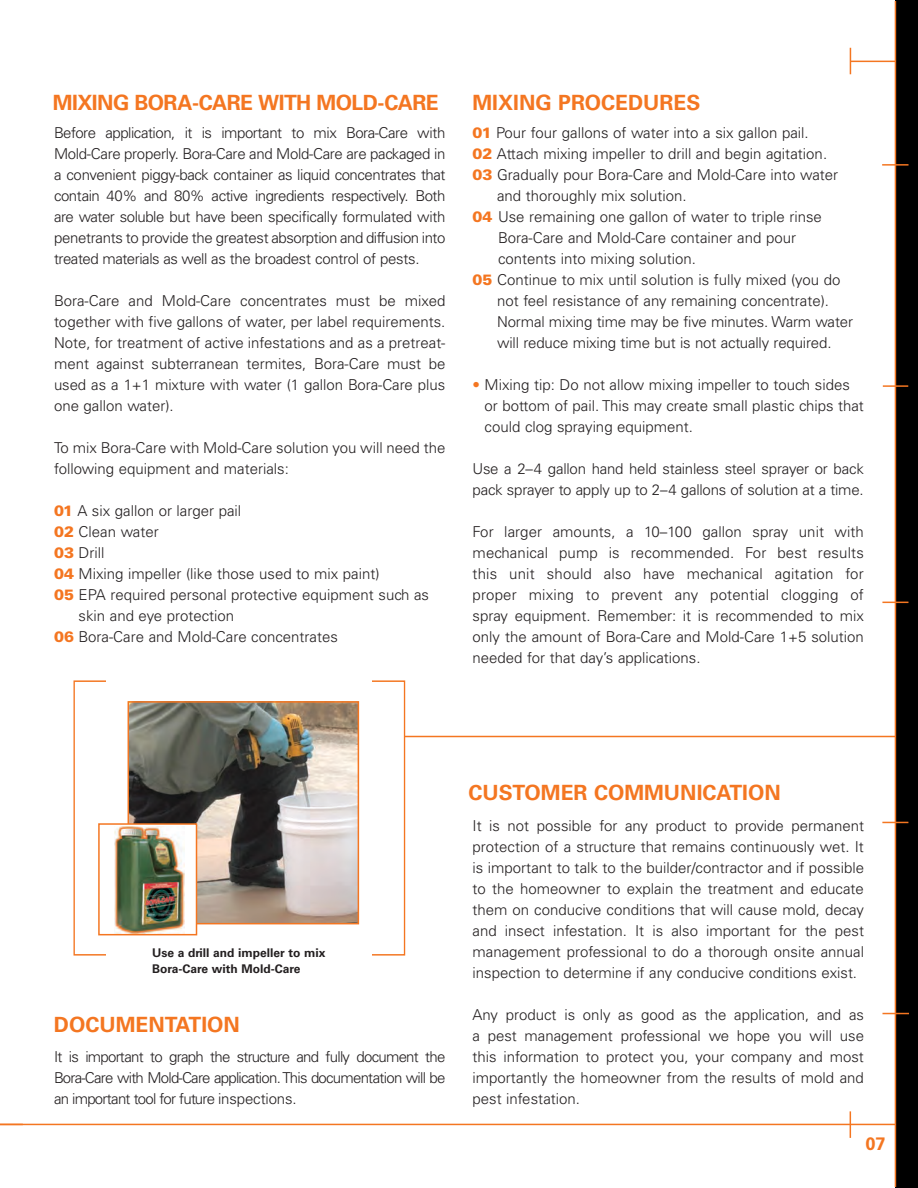
<style>
.page{position:relative;width:918px;height:1188px;background:#fff}
.page>*{position:absolute;margin:0;border:0;box-sizing:border-box;transform-origin:0 0}
.t1{font:700 21px "Univers";color:#f47621}
.t2{font:700 21px "Univers";letter-spacing:-.03em;color:#f47621}
.t3{font:700 18px "Univers";color:#f47621}
.t4{font:300 15px/21px "Univers";color:#231f20;text-align:justify}
.t5{font:700 12px/15.3px "Univers";color:#231f20}
.s1{font-weight:900;color:#f47621}
.s2{color:#f47621}
</style>
<div class="page">
<div style="left:895px;top:0;width:23px;height:1188px;background:#000"></div>
<hr style="left:895px;top:1px;width:1px;height:1186px;background:#f47621">
<svg style="left:882px;top:822px;width:26px;height:1px"></svg>
<hr style="left:883px;top:385px;width:25px;height:2px;background:#f47621">
<hr style="left:882px;top:164px;width:27px;height:2px;background:#f47621">
<svg style="left:882px;top:602px;width:26px;height:1px"></svg>
<hr style="left:850px;top:61px;width:46px;height:1px;background:#f47621">
<hr style="left:0;top:1124px;width:896px;height:1px;background:#f47621">
<svg style="left:883px;top:1013px;width:26px;height:1px"></svg>
<svg style="left:850px;top:48px;width:1px;height:26px"></svg>
<svg style="left:850px;top:1111px;width:1px;height:27px"></svg>
<hr style="left:405px;top:736px;width:490px;height:1px;background:#f47621">
<img style="left:131px;top:704px;width:225px;height:217px">
<div style="left:128px;top:701px;width:231px;height:223px;border:2px solid #f47621"></div>
<div style="left:99px;top:824px;width:98px;height:111px;background:#fff"></div>
<img style="left:114px;top:826px;width:71px;height:106px">
<div style="left:98px;top:823px;width:99px;height:112px;border:2px solid #f47621"></div>
<h1 class="t2" style="left:53px;top:90px;width:387px">MIXING BORA-CARE WITH MOLD-CARE</h1>
<h1 class="t1" style="left:472px;top:90px;width:229px">MIXING PROCEDURES</h1>
<p class="t4" style="left:54px;top:122px;width:393px">Before application, it is important to mix Bora-Care with Mold-Care properly. Bora-Care and Mold-Care are packaged in a convenient piggy-back container as liquid concentrates that contain 40% and 80% active ingredients respectively. Both are water soluble but have been specifically formulated with penetrants to provide the greatest absorption and diffusion into treated materials as well as the broadest control of pests.</p>
<p class="t4" style="left:54px;top:290px;width:393px">Bora-Care and Mold-Care concentrates must be mixed together with five gallons of water, per label requirements.<br>Note, for treatment of active infestations and as a pretreat&shy;ment against subterranean termites, Bora-Care must be used as a 1+1 mixture with water (1 gallon Bora-Care plus one gallon water).</p>
<p class="t4" style="left:54px;top:437px;width:393px">To mix Bora-Care with Mold-Care solution you will need the following equipment and materials:</p>
<p class="t4" style="left:54px;top:500px;width:189px"><span class="s1">01</span> A six gallon or larger pail</p>
<p class="t4" style="left:54px;top:521px;width:106px"><span class="s1">02</span> Clean water</p>
<p class="t4" style="left:54px;top:542px;width:52px"><span class="s1">03</span> Drill</p>
<p class="t4" style="left:54px;top:563px;width:327px"><span class="s1">04</span> Mixing impeller (like those used to mix paint)</p>
<p class="t4" style="left:54px;top:584px;width:377px"><span class="s1">05</span> EPA required personal protective equipment such as</p>
<p class="t4" style="left:79px;top:605px;width:157px">skin and eye protection</p>
<p class="t4" style="left:54px;top:626px;width:285px"><span class="s1">06</span> Bora-Care and Mold-Care concentrates</p>
<p class="t4" style="left:472px;top:122px;width:338px"><span class="s1">01</span> Pour four gallons of water into a six gallon pail.</p>
<p class="t4" style="left:472px;top:143px;width:356px"><span class="s1">02</span> Attach mixing impeller to drill and begin agitation.</p>
<p class="t4" style="left:472px;top:164px;width:367px"><span class="s1">03</span> Gradually pour Bora-Care and Mold-Care into water</p>
<p class="t4" style="left:497px;top:185px;width:191px">and thoroughly mix solution.</p>
<p class="t4" style="left:472px;top:206px;width:351px"><span class="s1">04</span> Use remaining one gallon of water to triple rinse</p>
<p class="t4" style="left:498px;top:227px;width:300px">Bora-Care and Mold-Care container and pour</p>
<p class="t4" style="left:498px;top:248px;width:199px">contents into mixing solution.</p>
<p class="t4" style="left:472px;top:269px;width:369px"><span class="s1">05</span> Continue to mix until solution is fully mixed (you do</p>
<p class="t4" style="left:497px;top:290px;width:334px">not feel resistance of any remaining concentrate).</p>
<p class="t4" style="left:497px;top:311px;width:357px">Normal mixing time may be five minutes. Warm water</p>
<p class="t4" style="left:497px;top:332px;width:336px">will reduce mixing time but is not actually required.</p>
<p class="t4" style="left:485px;top:374px;width:381px;text-align:left;text-indent:-12px"><span class="s2">•</span> Mixing tip: Do not allow mixing impeller to touch sides or bottom of pail. This may create small plastic chips that could clog spraying equipment.</p>
<p class="t4" style="left:472px;top:458px;width:393px">Use a 2–4 gallon hand held stainless steel sprayer or back pack sprayer to apply up to 2–4 gallons of solution at a time.</p>
<p class="t4" style="left:472px;top:521px;width:393px">For larger amounts, a 10–100 gallon spray unit with mechanical pump is recommended. For best results this unit should also have mechanical agitation for proper mixing to prevent any potential clogging of spray equipment. Remember: it is recommended to mix only the amount of Bora-Care and Mold-Care 1+5 solution needed for that day’s applications.</p>
<p class="t5" style="left:152px;top:946px;width:175px">Use a drill and impeller to mix<br>Bora-Care with Mold-Care</p>
<h1 class="t1" style="left:54px;top:1012px;width:187px">DOCUMENTATION</h1>
<p class="t4" style="left:54px;top:1046px;width:393px">It is important to graph the structure and fully document the Bora-Care with Mold-Care application. This documentation will be an important tool for future inspections.</p>
<h1 class="t1" style="left:469px;top:781px;width:314px">CUSTOMER COMMUNICATION</h1>
<p class="t4" style="left:472px;top:815px;width:393px">It is not possible for any product to provide permanent protection of a structure that remains continuously wet. It is important to talk to the builder/contractor and if possible to the homeowner to explain the treatment and educate them on conducive conditions that will cause mold, decay and insect infestation. It is also important for the pest management professional to do a thorough onsite annual inspection to determine if any conducive conditions exist.</p>
<p class="t4" style="left:472px;top:1004px;width:393px">Any product is only as good as the application, and as a pest management professional we hope you will use this information to protect you, your company and most importantly the homeowner from the results of mold and pest infestation.</p>
<p class="t3" style="left:866px;top:1133px;width:22px">07</p>
</div>
